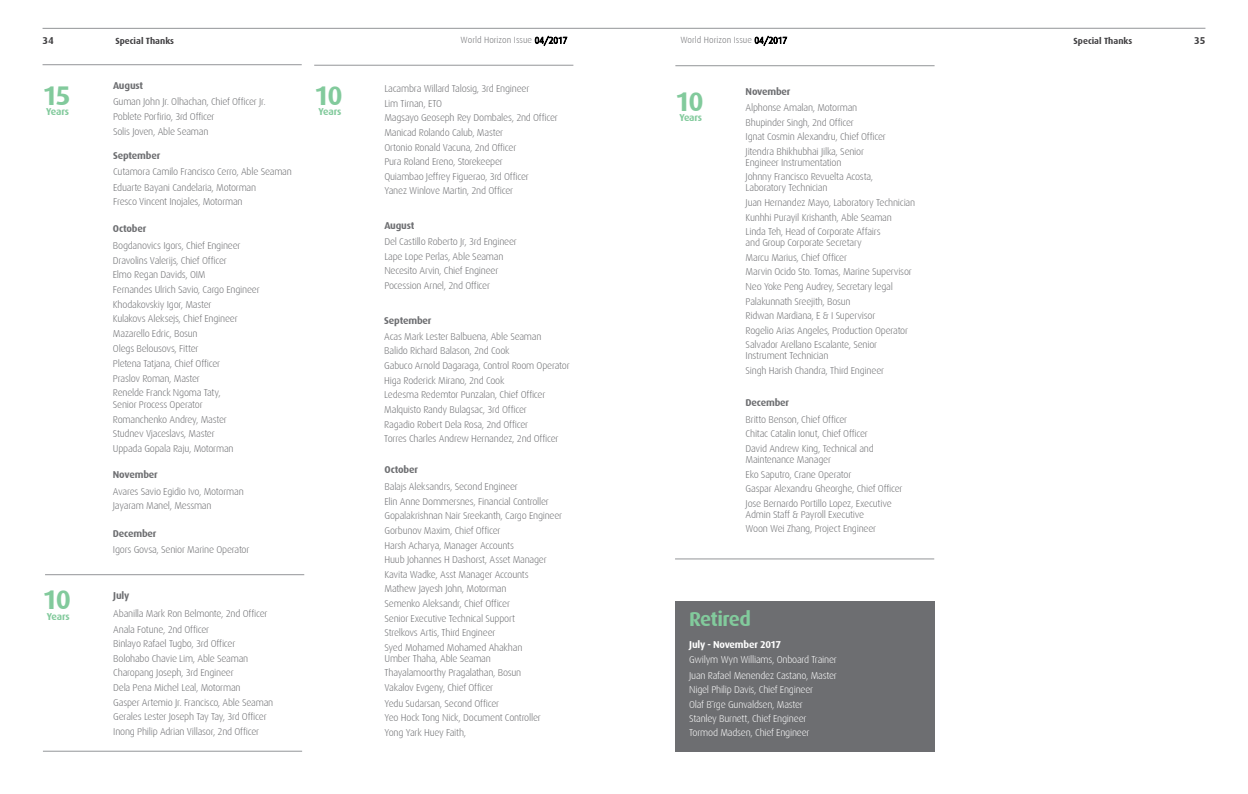
<style>
.page{position:relative;width:1248px;height:794px;background:#fff}
.page>*{position:absolute;margin:0;border:0;box-sizing:border-box;transform-origin:0 0}
.t1{font:700 27px "Dax";letter-spacing:-.07em;color:#82ca9c}
.t2{font:700 20.3px "Dax";letter-spacing:-.035em;color:#82ca9c}
.t3{font:300 10px/14.6px "Dax";letter-spacing:-.025em;color:#6d6e71}
.t4{font:300 10px/14.6px "Dax";letter-spacing:-.025em;color:#fff}
.t5{font:700 10px "Dax";letter-spacing:-.02em;color:#6d6e71}
.t6{font:700 10px "Dax";letter-spacing:-.025em;color:#82ca9c}
.t7{font:700 10px "Dax";letter-spacing:-.02em;color:#fff}
.t8{font:700 10px "Dax";color:#414042}
.t9{font:300 9px "Dax";color:#6d6e71}
.t10{font:700 9px "Dax";color:#414042}
.s1{color:#000}
</style>
<div class="page">
<hr style="left:43px;top:28px;width:1162px;height:1px;background:#939598">
<svg style="left:754px;top:36px;width:33px;height:10px"></svg>
<svg style="left:534px;top:36px;width:33px;height:10px"></svg>
<hr style="left:45px;top:574px;width:259px;height:1px;background:#939598">
<hr style="left:43px;top:751px;width:259px;height:1px;background:#939598">
<hr style="left:675px;top:558px;width:259px;height:1px;background:#939598">
<div style="left:675px;top:600px;width:259px;height:151px;background:#6d6e71"></div>
<hr style="left:43px;top:64px;width:259px;height:1px;background:#939598">
<hr style="left:314px;top:65px;width:259px;height:1px;background:#939598">
<hr style="left:675px;top:65px;width:259px;height:1px;background:#939598">
<p class="t8" style="left:43px;top:35px;width:13px">34</p>
<p class="t10" style="left:115px;top:36px;width:60px">Special Thanks</p>
<p class="t9" style="left:460px;top:35px;width:108px">World Horizon Issue <span class="s1">04/2017</span></p>
<p class="t9" style="left:680px;top:35px;width:108px">World Horizon Issue <span class="s1">04/2017</span></p>
<p class="t10" style="left:1073px;top:35px;width:60px">Special Thanks</p>
<p class="t8" style="left:1193px;top:35px;width:13px">35</p>
<h1 class="t1" style="left:43px;top:80px;width:30px">15</h1>
<p class="t6" style="left:46px;top:106px;width:24px">Years</p>
<h1 class="t1" style="left:43px;top:584px;width:30px">10</h1>
<p class="t6" style="left:47px;top:610px;width:24px">Years</p>
<p class="t5" style="left:113px;top:80px;width:32px">August</p>
<p class="t3" style="left:113px;top:95px;width:154px">Guman John Jr. Olhachan, Chief Officer Jr.<br>Poblete Porfirio, 3rd Officer<br>Solis Joven, Able Seaman</p>
<p class="t3" style="left:113px;top:164px;width:180px;line-height:15.6px">Cutamora Camilo Francisco Cerro, Able Seaman<br>Eduarte Bayani Candelaria, Motorman</p>
<p class="t3" style="left:113px;top:195px;width:131px">Fresco Vincent Inojales, Motorman</p>
<p class="t5" style="left:113px;top:150px;width:49px">September</p>
<p class="t5" style="left:113px;top:223px;width:35px">October</p>
<p class="t3" style="left:113px;top:238px;width:148px">Bogdanovics Igors, Chief Engineer<br>Dravolins Valerijs, Chief Officer<br>Elmo Regan Davids, OIM<br>Fernandes Ulrich Savio, Cargo Engineer<br>Khodakovskiy Igor, Master<br>Kulakovs Aleksejs, Chief Engineer<br>Mazarello Edric, Bosun</p>
<p class="t3" style="left:113px;top:342px;width:109px">Olegs Belousovs, Fitter<br>Pletena Tatjana, Chief Officer<br>Praslov Roman, Master<br>Renelde Franck Ngoma Taty,</p>
<p class="t3" style="left:113px;top:397px;width:122px">Senior Process Operator<br>Romanchenko Andrey, Master<br>Studnev Vjaceslavs, Master<br>Uppada Gopala Raju, Motorman</p>
<p class="t3" style="left:113px;top:484px;width:132px">Avares Savio Egidio Ivo, Motorman<br>Jayaram Manel, Messman</p>
<p class="t3" style="left:113px;top:543px;width:138px">Igors Govsa, Senior Marine Operator</p>
<p class="t5" style="left:113px;top:469px;width:46px">November</p>
<p class="t5" style="left:113px;top:527px;width:45px">December</p>
<p class="t5" style="left:113px;top:589px;width:18px">July</p>
<p class="t3" style="left:113px;top:606px;width:156px;line-height:15.6px">Abanilla Mark Ron Belmonte, 2nd Officer<br>Anala Fotune, 2nd Officer</p>
<p class="t3" style="left:113px;top:636px;width:161px">Binlayo Rafael Tugbo, 3rd Officer Bolohabo Chavie Lim, Able Seaman Charopang Joseph, 3rd Engineer<br>Dela Pena Michel Leal, Motorman<br>Gasper Artemio Jr. Francisco, Able Seaman Gerales Lester Joseph Tay Tay, 3rd Officer Inong Philip Adrian Villasor, 2nd Officer</p>
<h1 class="t1" style="left:314px;top:80px;width:30px">10</h1>
<p class="t6" style="left:318px;top:106px;width:24px">Years</p>
<p class="t3" style="left:384px;top:81px;width:175px">Lacambra Willard Talosig, 3rd Engineer<br>Lim Tirnan, ETO<br>Magsayo Geoseph Rey Dombales, 2nd Officer Manicad Rolando Calub, Master<br>Ortonio Ronald Vacuna, 2nd Officer<br>Pura Roland Ereno, Storekeeper<br>Quiambao Jeffrey Figuerao, 3rd Officer<br>Yanez Winlove Martin, 2nd Officer</p>
<p class="t5" style="left:384px;top:220px;width:32px">August</p>
<p class="t3" style="left:384px;top:234px;width:134px">Del Castillo Roberto Jr, 3rd Engineer<br>Lape Lope Perlas, Able Seaman<br>Necesito Arvin, Chief Engineer<br>Pocession Arnel, 2nd Officer</p>
<p class="t5" style="left:384px;top:315px;width:49px">September</p>
<p class="t3" style="left:384px;top:329px;width:187px">Acas Mark Lester Balbuena, Able Seaman<br>Balido Richard Balason, 2nd Cook<br>Gabuco Arnold Dagaraga, Control Room Operator Higa Roderick Mirano, 2nd Cook<br>Ledesma Redemtor Punzalan, Chief Officer Malquisto Randy Bulagsac, 3rd Officer<br>Ragadio Robert Dela Rosa, 2nd Officer<br>Torres Charles Andrew Hernandez, 2nd Officer</p>
<p class="t5" style="left:384px;top:464px;width:35px">October</p>
<p class="t3" style="left:384px;top:479px;width:179px">Balajs Aleksandrs, Second Engineer<br>Elin Anne Dommersnes, Financial Controller Gopalakrishnan Nair Sreekanth, Cargo Engineer Gorbunov Maxim, Chief Officer<br>Harsh Acharya, Manager Accounts<br>Huub Johannes H Dashorst, Asset Manager Kavita Wadke, Asst Manager Accounts Mathew Jayesh John, Motorman<br>Semenko Aleksandr, Chief Officer<br>Senior Executive Technical Support<br>Strelkovs Artis, Third Engineer<br>Syed Mohamed Mohamed Ahakhan</p>
<p class="t3" style="left:384px;top:651px;width:138px">Umber Thaha, Able Seaman<br>Thayalamoorthy Pragalathan, Bosun<br>Vakalov Evgeny, Chief Officer</p>
<p class="t3" style="left:384px;top:696px;width:158px">Yedu Sudarsan, Second Officer<br>Yeo Hock Tong Nick, Document Controller<br>Yong Yark Huey Faith,</p>
<h1 class="t1" style="left:675px;top:86px;width:30px">10</h1>
<p class="t6" style="left:679px;top:112px;width:24px">Years</p>
<p class="t5" style="left:745px;top:85px;width:46px">November</p>
<p class="t3" style="left:745px;top:100px;width:142px">Alphonse Amalan, Motorman<br>Bhupinder Singh, 2nd Officer<br>Ignat Cosmin Alexandru, Chief Officer<br>Jitendra Bhikhubhai Jilka, Senior</p>
<p class="t3" style="left:745px;top:155px;width:129px">Engineer Instrumentation<br>Johnny Francisco Revuelta Acosta,</p>
<p class="t3" style="left:745px;top:181px;width:171px">Laboratory Technician<br>Juan Hernandez Mayo, Laboratory Technician Kunhhi Purayil Krishanth, Able Seaman<br>Linda Teh, Head of Corporate Affairs</p>
<p class="t3" style="left:745px;top:235px;width:168px">and Group Corporate Secretary<br>Marcu Marius, Chief Officer<br>Marvin Ocido Sto. Tomas, Marine Supervisor Neo Yoke Peng Audrey, Secretary legal Palakunnath Sreejith, Bosun<br>Ridwan Mardiana, E &amp; I Supervisor<br>Rogelio Arias Angeles, Production Operator Salvador Arellano Escalante, Senior</p>
<p class="t3" style="left:745px;top:349px;width:140px">Instrument Technician<br>Singh Harish Chandra, Third Engineer</p>
<p class="t3" style="left:745px;top:412px;width:130px">Britto Benson, Chief Officer<br>Chitac Catalin Ionut, Chief Officer<br>David Andrew King, Technical and</p>
<p class="t3" style="left:745px;top:452px;width:158px">Maintenance Manager<br>Eko Saputro, Crane Operator<br>Gaspar Alexandru Gheorghe, Chief Officer Jose Bernardo Portillo Lopez, Executive</p>
<p class="t3" style="left:745px;top:507px;width:132px">Admin Staff &amp; Payroll Executive<br>Woon Wei Zhang, Project Engineer</p>
<p class="t5" style="left:745px;top:397px;width:45px">December</p>
<h2 class="t2" style="left:689px;top:608px;width:63px">Retired</h2>
<p class="t7" style="left:689px;top:638px;width:93px">July - November 2017</p>
<p class="t4" style="left:689px;top:652px;width:149px;line-height:15.6px">Gwilym Wyn Williams, Onboard Trainer<br>Juan Rafael Menendez Castano, Master</p>
<p class="t4" style="left:689px;top:682px;width:125px">Nigel Philip Davis, Chief Engineer<br>Olaf B˘rge Gunvaldsen, Master<br>Stanley Burnett, Chief Engineer</p>
<p class="t4" style="left:689px;top:725px;width:122px">Tormod Madsen, Chief Engineer</p>
</div>
